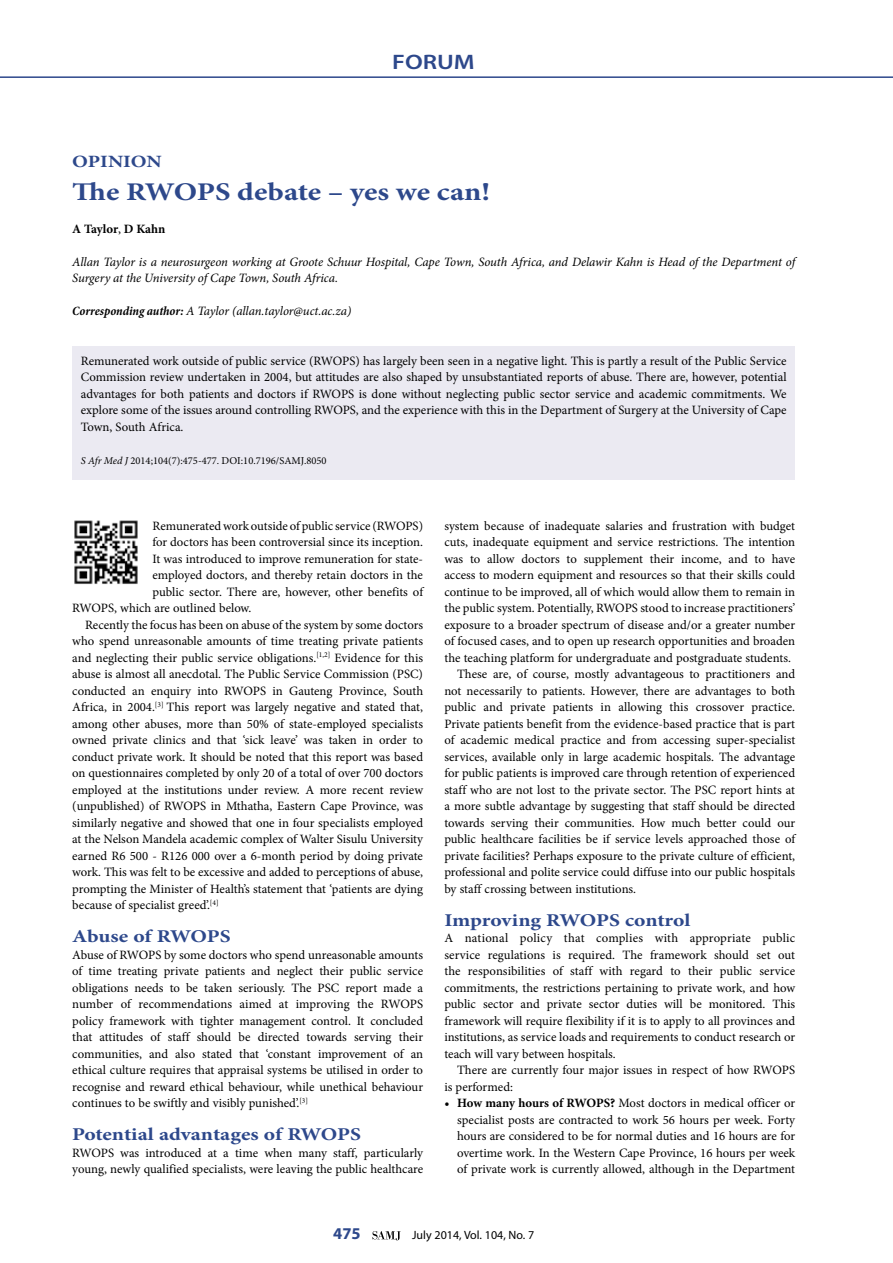
<style>
.page{position:relative;width:893px;height:1263px;background:#fff}
.page>*{position:absolute;margin:0;border:0;box-sizing:border-box;transform-origin:0 0}
.t1{font:700 25.5px "Minion Pro";letter-spacing:-.005em;color:#2d488b;scale:1.2 1}
.t2{font:600 21px "Myriad Pro";color:#2d488b;scale:1.2 1}
.t3{font:700 18px "Minion Pro";letter-spacing:-.01em;color:#2d488b;scale:1.2 1}
.t4{font:700 17.25px "Minion Pro";letter-spacing:-.005em;color:#2d488b;scale:1.2 1}
.t5{font:700 16.5px "Myriad Pro";color:#2d488b}
.t6{font:12.75px/16.5px "Minion Pro";color:#000;text-align:justify}
.t7{font:italic 12.75px/16.5px "Minion Pro";letter-spacing:-.01em;color:#000}
.t8{font:700 12.75px "Minion Pro";letter-spacing:-.005em;color:#000}
.t9{font:12px "Myriad Pro";color:#000}
.t10{font:10.5px "Minion Pro";color:#000}
.s1{font-weight:400}
.s2{font-weight:700;font-stretch:condensed}
.s3{font-style:italic}
.s4{font-weight:700}
</style>
<div class="page">
<hr style="left:0;top:76px;width:893px;height:2px;background:#2d488b">
<svg style="left:372px;top:1231px;width:29px;height:9px"></svg>
<div style="left:72px;top:347px;width:723px;height:133px;background:#ebeaf2"></div>
<img style="left:74px;top:520px;width:64px;height:64px">
<h2 class="t2" style="left:392px;top:48px;width:70px">FORUM</h2>
<h3 class="t4" style="left:72px;top:149px;width:76px">OPINION</h3>
<h1 class="t1" style="left:72px;top:173px;width:350px">The RWOPS debate – yes we can!</h1>
<p class="t8" style="left:72px;top:219px;width:95px">A Taylor<span class="s1">,</span> D Kahn</p>
<p class="t7" style="left:72px;top:253px;width:724px">Allan Taylor is a neurosurgeon working at Groote Schuur Hospital, Cape Town, South Africa, and Delawir Kahn is Head of the Department of<br>Surgery at the University of Cape Town, South Africa.</p>
<p class="t7" style="left:72px;top:303px;width:281px"><span class="s2">Corresponding author:</span> A Taylor (allan.taylor@uct.ac.za)</p>
<p class="t6" style="left:81px;top:352px;width:707px">Remunerated work outside of public service (RWOPS) has largely been seen in a negative light. This is partly a result of the Public Service Commission review undertaken in 2004, but attitudes are also shaped by unsubstantiated reports of abuse. There are, however, potential advantages for both patients and doctors if RWOPS is done without neglecting public sector service and academic commitments. We explore some of the issues around controlling RWOPS, and the experience with this in the Department of Surgery at the University of Cape Town, South Africa.</p>
<p class="t10" style="left:81px;top:453px;width:247px"><span class="s3">S Afr Med J</span> 2014;104(7):475-477. DOI:10.7196/SAMJ.8050</p>
<p class="t6" style="left:153px;top:517px;width:272px">Remunerated work outside of public service (RWOPS)</p>
<p class="t6" style="left:153px;top:534px;width:272px">for doctors has been controversial since its inception.</p>
<p class="t6" style="left:153px;top:550px;width:272px">It was introduced to improve remuneration for state-</p>
<p class="t6" style="left:153px;top:567px;width:272px">employed doctors, and thereby retain doctors in the</p>
<p class="t6" style="left:153px;top:583px;width:272px">public sector. There are, however, other benefits of</p>
<p class="t6" style="left:72px;top:600px;width:181px">RWOPS, which are outlined below.</p>
<p class="t6" style="left:85px;top:616px;width:340px">Recently the focus has been on abuse of the system by some doctors</p>
<p class="t6" style="left:72px;top:633px;width:352px">who spend unreasonable amounts of time treating private patients</p>
<p class="t6" style="left:72px;top:649px;width:352px">and neglecting their public service obligations.<sup>[1,2]</sup> Evidence for this</p>
<p class="t6" style="left:72px;top:666px;width:352px">abuse is almost all anecdotal. The Public Service Commission (PSC)</p>
<p class="t6" style="left:72px;top:682px;width:352px">conducted an enquiry into RWOPS in Gauteng Province, South</p>
<p class="t6" style="left:72px;top:699px;width:352px">Africa, in 2004.<sup>[3]</sup> This report was largely negative and stated that,</p>
<p class="t6" style="left:72px;top:715px;width:352px">among other abuses, more than 50% of state-employed specialists</p>
<p class="t6" style="left:72px;top:732px;width:352px">owned private clinics and that ‘sick leave’ was taken in order to</p>
<p class="t6" style="left:72px;top:748px;width:352px">conduct private work. It should be noted that this report was based</p>
<p class="t6" style="left:72px;top:765px;width:352px">on questionnaires completed by only 20 of a total of over 700 doctors</p>
<p class="t6" style="left:72px;top:781px;width:352px">employed at the institutions under review. A more recent review</p>
<p class="t6" style="left:72px;top:798px;width:352px">(unpublished) of RWOPS in Mthatha, Eastern Cape Province, was</p>
<p class="t6" style="left:72px;top:814px;width:352px">similarly negative and showed that one in four specialists employed</p>
<p class="t6" style="left:72px;top:831px;width:352px">at the Nelson Mandela academic complex of Walter Sisulu University</p>
<p class="t6" style="left:72px;top:847px;width:352px">earned R6 500 - R126 000 over a 6-month period by doing private</p>
<p class="t6" style="left:72px;top:864px;width:352px">work. This was felt to be excessive and added to perceptions of abuse,</p>
<p class="t6" style="left:72px;top:880px;width:352px">prompting the Minister of Health’s statement that ‘patients are dying</p>
<p class="t6" style="left:72px;top:897px;width:148px">because of specialist greed’.<sup>[4]</sup></p>
<h3 class="t3" style="left:72px;top:924px;width:133px">Abuse of RWOPS</h3>
<p class="t6" style="left:72px;top:946px;width:352px">Abuse of RWOPS by some doctors who spend unreasonable amounts of time treating private patients and neglect their public service obligations needs to be taken seriously. The PSC report made a number of recommendations aimed at improving the RWOPS policy framework with tighter management control. It concluded that attitudes of staff should be directed towards serving their communities, and also stated that ‘constant improvement of an ethical culture requires that appraisal systems be utilised in order to recognise and reward ethical behaviour, while unethical behaviour continues to be swiftly and visibly punished’.<sup>[3]</sup></p>
<h3 class="t3" style="left:72px;top:1122px;width:242px">Potential advantages of RWOPS</h3>
<p class="t6" style="left:72px;top:1144px;width:352px">RWOPS was introduced at a time when many staff, particularly young, newly qualified specialists, were leaving the public healthcare</p>
<p class="t6" style="left:444px;top:517px;width:352px">system because of inadequate salaries and frustration with budget</p>
<p class="t6" style="left:444px;top:534px;width:352px">cuts, inadequate equipment and service restrictions. The intention</p>
<p class="t6" style="left:444px;top:550px;width:352px">was to allow doctors to supplement their income, and to have</p>
<p class="t6" style="left:444px;top:567px;width:352px">access to modern equipment and resources so that their skills could</p>
<p class="t6" style="left:444px;top:583px;width:352px">continue to be improved, all of which would allow them to remain in</p>
<p class="t6" style="left:444px;top:600px;width:352px">the public system. Potentially, RWOPS stood to increase practitioners’</p>
<p class="t6" style="left:444px;top:616px;width:352px">exposure to a broader spectrum of disease and/or a greater number</p>
<p class="t6" style="left:444px;top:633px;width:352px">of focused cases, and to open up research opportunities and broaden</p>
<p class="t6" style="left:444px;top:649px;width:348px">the teaching platform for undergraduate and postgraduate students.</p>
<p class="t6" style="left:457px;top:666px;width:340px">These are, of course, mostly advantageous to practitioners and</p>
<p class="t6" style="left:444px;top:682px;width:352px">not necessarily to patients. However, there are advantages to both</p>
<p class="t6" style="left:444px;top:699px;width:352px">public and private patients in allowing this crossover practice.</p>
<p class="t6" style="left:444px;top:715px;width:352px">Private patients benefit from the evidence-based practice that is part</p>
<p class="t6" style="left:444px;top:732px;width:352px">of academic medical practice and from accessing super-specialist</p>
<p class="t6" style="left:444px;top:748px;width:352px">services, available only in large academic hospitals. The advantage</p>
<p class="t6" style="left:444px;top:765px;width:352px">for public patients is improved care through retention of experienced</p>
<p class="t6" style="left:444px;top:781px;width:352px">staff who are not lost to the private sector. The PSC report hints at</p>
<p class="t6" style="left:444px;top:798px;width:352px">a more subtle advantage by suggesting that staff should be directed</p>
<p class="t6" style="left:444px;top:814px;width:352px">towards serving their communities. How much better could our</p>
<p class="t6" style="left:444px;top:831px;width:352px">public healthcare facilities be if service levels approached those of</p>
<p class="t6" style="left:444px;top:847px;width:352px">private facilities? Perhaps exposure to the private culture of efficient,</p>
<p class="t6" style="left:444px;top:864px;width:352px">professional and polite service could diffuse into our public hospitals</p>
<p class="t6" style="left:444px;top:880px;width:193px">by staff crossing between institutions.</p>
<h3 class="t3" style="left:444px;top:907px;width:207px">Improving RWOPS control</h3>
<p class="t6" style="left:444px;top:930px;width:352px">A national policy that complies with appropriate public service regulations is required. The framework should set out the responsibilities of staff with regard to their public service commitments, the restrictions pertaining to private work, and how public sector and private sector duties will be monitored. This framework will require flexibility if it is to apply to all provinces and institutions, as service loads and requirements to conduct research or teach will vary between hospitals.</p>
<p class="t6" style="left:444px;top:1062px;width:352px;text-indent:13px">There are currently four major issues in respect of how RWOPS is performed:</p>
<p class="t6" style="left:457px;top:1095px;width:340px;text-indent:-13px"><span class="s4">• How many hours of RWOPS?</span> Most doctors in medical officer or specialist posts are contracted to work 56 hours per week. Forty hours are considered to be for normal duties and 16 hours are for overtime work. In the Western Cape Province, 16 hours per week of private work is currently allowed, although in the Department</p>
<p class="t5" style="left:333px;top:1224px;width:29px">475</p>
<p class="t9" style="left:412px;top:1229px;width:124px">July 2014, Vol. 104, No. 7</p>
</div>
